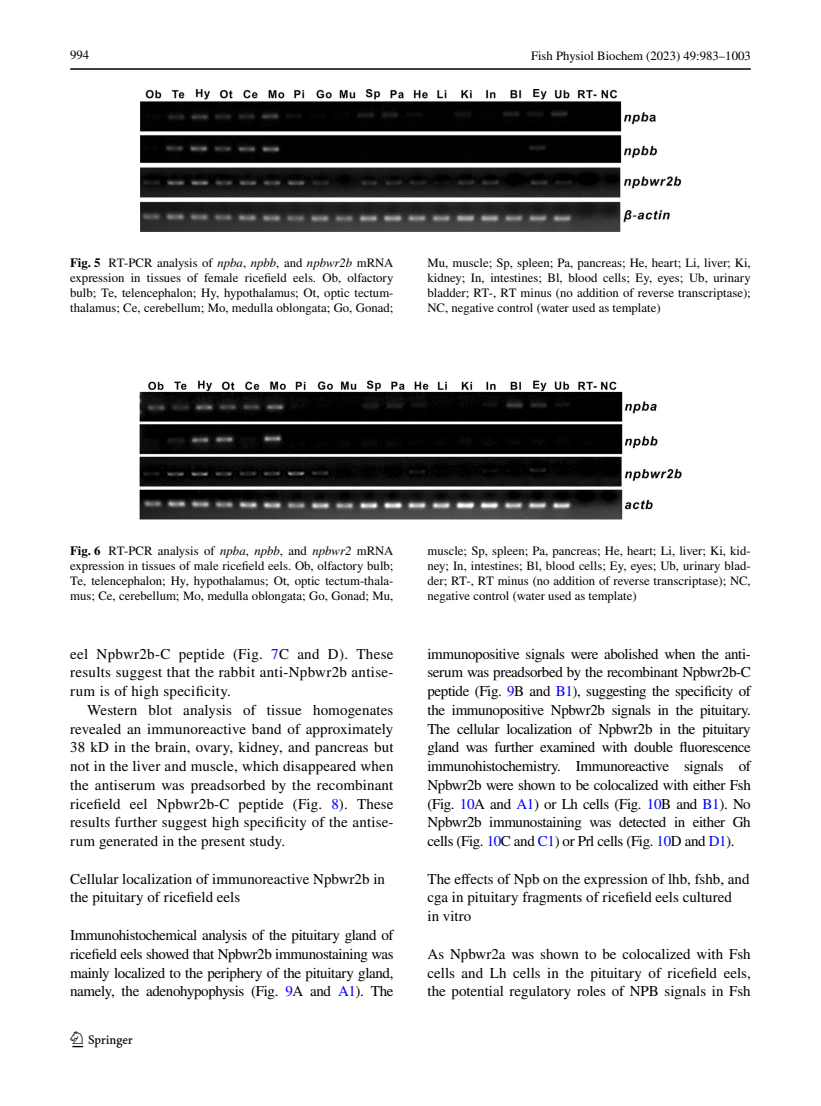
<style>
.page{position:relative;width:821px;height:1106px;background:#fff}
.page>*{position:absolute;margin:0;border:0;box-sizing:border-box;transform-origin:0 0}
.t1{font:22.5px "Springnew Regular 2";color:#000}
.t2{font:15px/18.8px "STIX";color:#000;text-align:justify}
.t3{font:12.75px/15px "STIX";color:#000;text-align:justify}
.s1{font-weight:700}
.s2{font-style:italic}
.s3{color:#00f}
</style>
<div class="page">
<hr style="left:70px;top:68px;width:680px;height:2px;background:#000">
<img style="left:140px;top:89px;width:540px;height:143px">
<img style="left:140px;top:381px;width:541px;height:139px">
<p class="t3" style="left:70px;top:48px;width:21px">994</p>
<p class="t3" style="left:531px;top:49px;width:221px">Fish Physiol Biochem (2023) 49:983–1003</p>
<p class="t3" style="left:70px;top:256px;width:325px"><span class="s1">Fig. 5</span> RT-PCR analysis of <span class="s2">npba</span>, <span class="s2">npbb</span>, and <span class="s2">npbwr2b</span> mRNA expression in tissues of female ricefield eels. Ob, olfactory bulb; Te, telencephalon; Hy, hypothalamus; Ot, optic tectum&shy;thalamus; Ce, cerebellum; Mo, medulla oblongata; Go, Gonad;</p>
<p class="t3" style="left:427px;top:256px;width:325px">Mu, muscle; Sp, spleen; Pa, pancreas; He, heart; Li, liver; Ki, kidney; In, intestines; Bl, blood cells; Ey, eyes; Ub, urinary bladder; RT-, RT minus (no addition of reverse transcriptase); NC, negative control (water used as template)</p>
<p class="t3" style="left:70px;top:544px;width:325px"><span class="s1">Fig. 6</span> RT-PCR analysis of <span class="s2">npba</span>, <span class="s2">npbb</span>, and <span class="s2">npbwr2</span> mRNA expression in tissues of male ricefield eels. Ob, olfactory bulb; Te, telencephalon; Hy, hypothalamus; Ot, optic tectum-thala&shy;mus; Ce, cerebellum; Mo, medulla oblongata; Go, Gonad; Mu,</p>
<p class="t3" style="left:427px;top:544px;width:325px">muscle; Sp, spleen; Pa, pancreas; He, heart; Li, liver; Ki, kid&shy;ney; In, intestines; Bl, blood cells; Ey, eyes; Ub, urinary blad&shy;der; RT-, RT minus (no addition of reverse transcriptase); NC, negative control (water used as template)</p>
<p class="t2" style="left:70px;top:645px;width:325px">eel Npbwr2b-C peptide (Fig. <span class="s3">7</span>C and D). These results suggest that the rabbit anti-Npbwr2b antise&shy;rum is of high specificity.</p>
<p class="t2" style="left:70px;top:701px;width:325px;text-indent:17px">Western blot analysis of tissue homogenates revealed an immunoreactive band of approximately 38 kD in the brain, ovary, kidney, and pancreas but not in the liver and muscle, which disappeared when the antiserum was preadsorbed by the recombinant ricefield eel Npbwr2b-C peptide (Fig. <span class="s3">8</span>). These results further suggest high specificity of the antise&shy;rum generated in the present study.</p>
<p class="t2" style="left:70px;top:870px;width:316px">Cellular localization of immunoreactive Npbwr2b in the pituitary of ricefield eels</p>
<p class="t2" style="left:70px;top:926px;width:325px">Immunohistochemical analysis of the pituitary gland of ricefield eels showed that Npbwr2b immunostaining was mainly localized to the periphery of the pituitary gland, namely, the adenohypophysis (Fig. <span class="s3">9</span>A and <span class="s3">A1</span>). The</p>
<h1 class="t1" style="left:72px;top:1031px;width:62px">1 3</h1>
<p class="t2" style="left:427px;top:645px;width:325px">immunopositive signals were abolished when the anti&shy;serum was preadsorbed by the recombinant Npbwr2b-C peptide (Fig. <span class="s3">9</span>B and <span class="s3">B1</span>), suggesting the specificity of the immunopositive Npbwr2b signals in the pituitary.<br>The cellular localization of Npbwr2b in the pituitary gland was further examined with double fluorescence immunohistochemistry. Immunoreactive signals of Npbwr2b were shown to be colocalized with either Fsh (Fig. <span class="s3">10</span>A and <span class="s3">A1</span>) or Lh cells (Fig. <span class="s3">10</span>B and <span class="s3">B1</span>). No Npbwr2b immunostaining was detected in either Gh cells (Fig. <span class="s3">10</span>C and <span class="s3">C1</span>) or Prl cells (Fig. <span class="s3">10</span>D and <span class="s3">D1</span>).</p>
<p class="t2" style="left:427px;top:870px;width:323px;text-align:left">The effects of Npb on the expression of lhb, fshb, and cga in pituitary fragments of ricefield eels cultured<br>in vitro</p>
<p class="t2" style="left:427px;top:945px;width:325px">As Npbwr2a was shown to be colocalized with Fsh cells and Lh cells in the pituitary of ricefield eels, the potential regulatory roles of NPB signals in Fsh</p>
</div>
